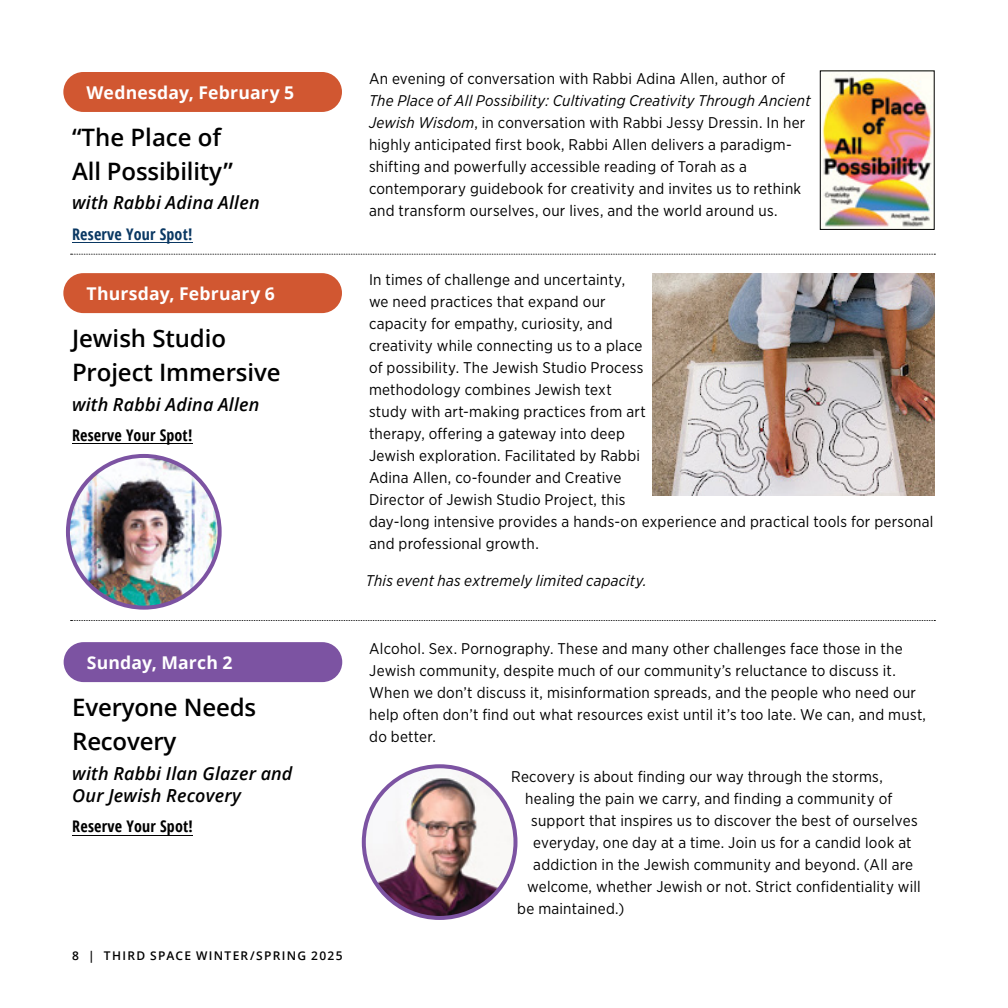
<style>
.page{position:relative;width:1008px;height:1008px;background:#fff}
.page>*{position:absolute;margin:0;border:0;box-sizing:border-box;transform-origin:0 0}
.t1{font:600 24px/34px "Open Sans";letter-spacing:-.005em;color:#000}
.t2{font:italic 600 18px/22px "Open Sans";letter-spacing:.01em;color:#000}
.t3{font:700 17.6px "Open Sans";letter-spacing:.01em;color:#fff}
.t4{font:700 condensed 16px "Open Sans";letter-spacing:.01em;color:#000}
.t5{font:700 condensed 16px "Open Sans";letter-spacing:.01em;color:#0a3863}
.t6{font:15.6px/22px "Gotham Narrow";letter-spacing:.015em;color:#000}
.t7{font:italic 15.6px "Gotham Narrow";letter-spacing:.015em;color:#000}
.t8{font:600 12px "Open Sans";letter-spacing:.105em;color:#000}
.s1{font-style:italic}
</style>
<div class="page">
<hr style="left:72px;top:242px;width:120px;height:1px;background:#0a3863">
<hr style="left:72px;top:835px;width:121px;height:1px;background:#000">
<div style="left:63px;top:72px;width:279px;height:40px;background:#d15731;border-radius:20px"></div>
<div style="left:63px;top:273px;width:279px;height:40px;background:#d15731;border-radius:20px"></div>
<div style="left:64px;top:642px;width:278px;height:40px;background:#7c53a2;border-radius:20px"></div>
<hr style="left:72px;top:443px;width:120px;height:1px;background:#000">
<img style="left:364px;top:766px;width:152px;height:152px;border-radius:76px">
<div style="left:362px;top:764px;width:156px;height:156px;border:4px solid #7c53a2;border-radius:50%"></div>
<svg style="left:71px;top:620px;width:864px;height:1px"></svg>
<img style="left:652px;top:273px;width:283px;height:222px">
<svg style="left:71px;top:254px;width:864px;height:1px"></svg>
<img style="left:822px;top:72px;width:111px;height:156px">
<div style="left:820px;top:70px;width:115px;height:160px;border:1px solid #000"></div>
<img style="left:68px;top:456px;width:152px;height:152px;border-radius:76px">
<div style="left:66px;top:454px;width:156px;height:156px;border:4px solid #7c53a2;border-radius:50%"></div>
<p class="t3" style="left:87px;top:80px;width:209px">Wednesday, February 5</p>
<h1 class="t1" style="left:72px;top:119px;width:162px">“The Place of<br>All Possibility”</h1>
<p class="t2" style="left:72px;top:191px;width:189px">with Rabbi Adina Allen</p>
<p class="t5" style="left:72px;top:223px;width:122px">Reserve Your Spot!</p>
<p class="t3" style="left:87px;top:281px;width:190px">Thursday, February 6</p>
<h1 class="t1" style="left:72px;top:321px;width:210px">Jewish Studio<br>Project Immersive</h1>
<p class="t2" style="left:72px;top:393px;width:189px">with Rabbi Adina Allen</p>
<p class="t4" style="left:72px;top:424px;width:122px">Reserve Your Spot!</p>
<p class="t3" style="left:87px;top:650px;width:147px">Sunday, March 2</p>
<h1 class="t1" style="left:72px;top:690px;width:185px">Everyone Needs<br>Recovery</h1>
<p class="t2" style="left:72px;top:762px;width:222px">with Rabbi Ilan Glazer and<br>Our Jewish Recovery</p>
<p class="t4" style="left:72px;top:815px;width:122px">Reserve Your Spot!</p>
<p class="t8" style="left:72px;top:947px;width:272px">8 | THIRD SPACE WINTER/SPRING 2025</p>
<p class="t6" style="left:369px;top:68px;width:418px">An evening of conversation with Rabbi Adina Allen, author of</p>
<p class="t6" style="left:369px;top:90px;width:443px"><span class="s1">The Place of All Possibility: Cultivating Creativity Through Ancient Jewish Wisdom</span>, in conversation with Rabbi Jessy Dressin. In her highly anticipated first book, Rabbi Allen delivers a paradigm&shy;shifting and powerfully accessible reading of Torah as a contemporary guidebook for creativity and invites us to rethink and transform ourselves, our lives, and the world around us.</p>
<p class="t6" style="left:369px;top:269px;width:566px">In times of challenge and uncertainty,<br>we need practices that expand our<br>capacity for empathy, curiosity, and<br>creativity while connecting us to a place<br>of possibility. The Jewish Studio Process<br>methodology combines Jewish text<br>study with art-making practices from art<br>therapy, offering a gateway into deep<br>Jewish exploration. Facilitated by Rabbi<br>Adina Allen, co-founder and Creative<br>Director of Jewish Studio Project, this<br>day-long intensive provides a hands-on experience and practical tools for personal and professional growth.</p>
<p class="t7" style="left:366px;top:571px;width:282px">This event has extremely limited capacity.</p>
<p class="t6" style="left:369px;top:638px;width:558px">Alcohol. Sex. Pornography. These and many other challenges face those in the Jewish community, despite much of our community’s reluctance to discuss it.<br>When we don’t discuss it, misinformation spreads, and the people who need our help often don’t find out what resources exist until it’s too late. We can, and must, do better.</p>
<p class="t6" style="left:511px;top:766px;width:373px">Recovery is about finding our way through the storms,</p>
<p class="t6" style="left:525px;top:788px;width:369px">healing the pain we carry, and finding a community of</p>
<p class="t6" style="left:531px;top:810px;width:388px">support that inspires us to discover the best of ourselves</p>
<p class="t6" style="left:533px;top:832px;width:380px">everyday, one day at a time. Join us for a candid look at</p>
<p class="t6" style="left:533px;top:854px;width:381px">addiction in the Jewish community and beyond. (All are</p>
<p class="t6" style="left:527px;top:876px;width:395px">welcome, whether Jewish or not. Strict confidentiality will</p>
<p class="t6" style="left:517px;top:898px;width:109px">be maintained.)</p>
</div>
